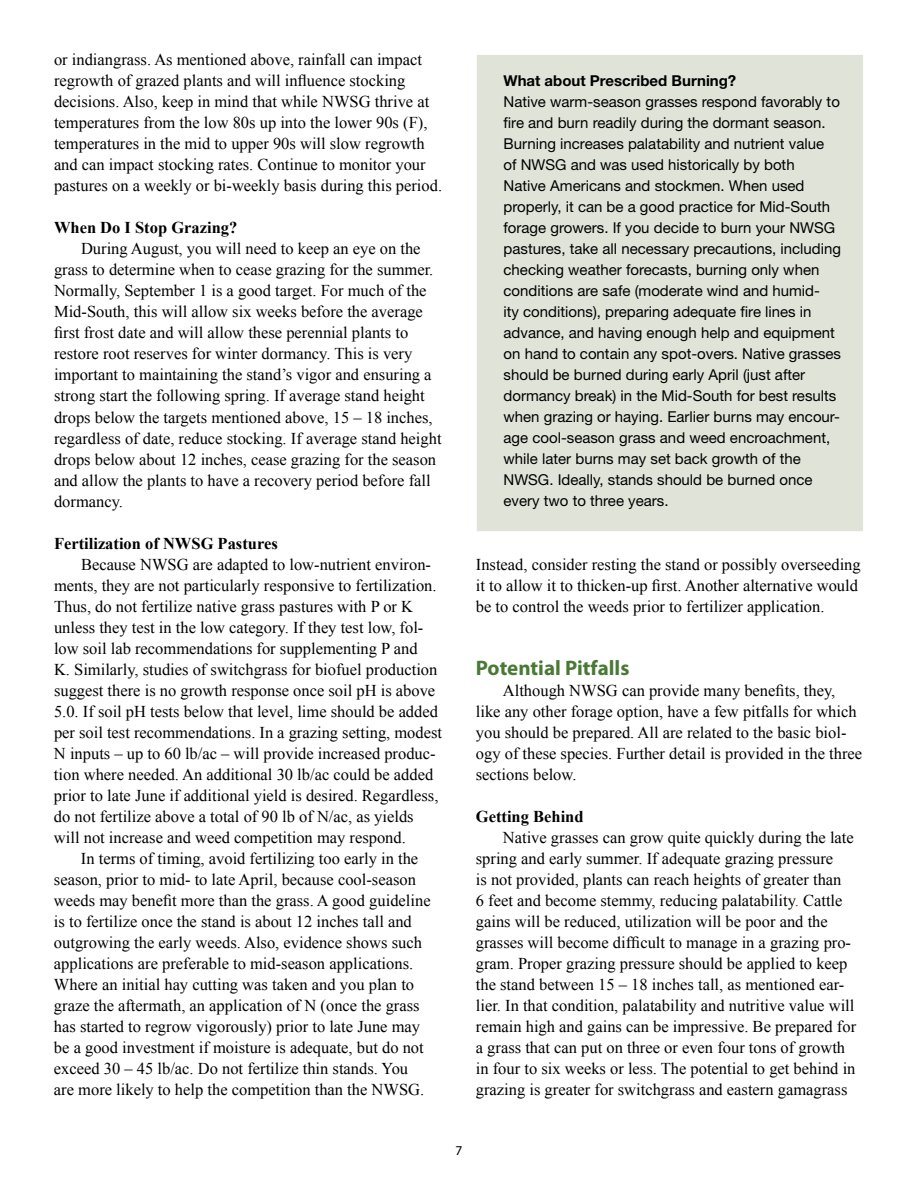
<style>
.page{position:relative;width:918px;height:1188px;background:#fff}
.page>*{position:absolute;margin:0;border:0;box-sizing:border-box;transform-origin:0 0}
.t1{font:700 21px "Myriad Pro";color:#4a7935}
.t2{font:16.5px/21px "Times New Roman";color:#000}
.t3{font:700 16.5px "Times New Roman";color:#000}
.t4{font:15px/21px "Helvetica Neue LT Std";color:#000}
.t5{font:700 15px "Helvetica Neue LT Std";color:#000}
.t6{font:13.5px "Myriad Pro";color:#000}
.s1{color:#f00}
</style>
<div class="page">
<div style="left:476px;top:54px;width:388px;height:478px;background:#e0e3d8;border:1px solid #fff"></div>
<p class="t2" style="left:54px;top:49px;width:390px">or indiangrass. As mentioned above, rainfall can impact regrowth of grazed plants and will influence stocking decisions. Also, keep in mind that while NWSG thrive at temperatures from the low 80s up into the lower 90s (F), temperatures in the mid to upper 90s will slow regrowth and can impact stocking rates. Continue to monitor your pastures on a weekly or bi-weekly basis during this period.</p>
<p class="t3" style="left:54px;top:217px;width:185px">When Do I Stop Grazing?</p>
<p class="t2" style="left:54px;top:238px;width:389px;text-indent:27px">During August, you will need to keep an eye on the grass to determine when to cease grazing for the summer.<br>Normally, September 1 is a good target. For much of the Mid-South, this will allow six weeks before the average first frost date and will allow these perennial plants to restore root reserves for winter dormancy. This is very important to maintaining the stand’s vigor and ensuring a strong start the following spring. If average stand height drops below the targets mentioned above, 15 – 18 inches, regardless of date, reduce stocking. If average stand height drops below about 12 inches, cease grazing for the season and allow the plants to have a recovery period before fall dormancy.</p>
<p class="t3" style="left:54px;top:532px;width:225px">Fertilization of NWSG Pastures</p>
<p class="t2" style="left:54px;top:553px;width:390px;text-indent:27px">Because NWSG are adapted to low-nutrient environ&shy;ments, they are not particularly responsive to fertilization.<br>Thus, do not fertilize native grass pastures with P or K unless they test in the low category. If they test low, fol&shy;low soil lab recommendations for supplementing P and<br>K. Similarly, studies of switchgrass for biofuel production suggest there is no growth response once soil pH is above 5.0. If soil pH tests below that level, lime should be added per soil test recommendations. In a grazing setting, modest N inputs – up to 60 lb/ac – will provide increased produc&shy;tion where needed. An additional 30 lb/ac could be added prior to late June if additional yield is desired. Regardless, do not fertilize above a total of 90 lb of N/ac, as yields will not increase and weed competition may respond.</p>
<p class="t2" style="left:54px;top:847px;width:378px;text-indent:27px">In terms of timing, avoid fertilizing too early in the season, prior to mid- to late April, because cool-season weeds may benefit more than the grass. A good guideline is to fertilize once the stand is about 12 inches tall and outgrowing the early weeds. Also, evidence shows such applications are preferable to mid-season applications.<br>Where an initial hay cutting was taken and you plan to graze the aftermath, an application of N (once the grass has started to regrow vigorously) prior to late June may be a good investment if moisture is adequate, but do not exceed 30 – 45 lb/ac. Do not fertilize thin stands. You are more likely to help the competition than the NWSG.</p>
<p class="t5" style="left:504px;top:71px;width:234px">What about Prescribed Burning?</p>
<p class="t4" style="left:504px;top:91px;width:339px">Native warm-season grasses respond favorably to fire and burn readily during the dormant season.<br>Burning increases palatability and nutrient value<br>of NWSG and was used historically by both<br>Native Americans and stockmen. When used properly, it can be a good practice for Mid-South forage growers. If you decide to burn your NWSG pastures, take all necessary precautions, including checking weather forecasts, burning only when conditions are safe (moderate wind and humid-<br>ity conditions), preparing adequate fire lines in advance, and having enough help and equipment on hand to contain any spot-overs. Native grasses should be burned during early April (just after dormancy break) in the Mid-South for best results when grazing or haying. Earlier burns may encour&shy;age cool-season grass and weed encroachment, while later burns may set back growth of the NWSG. Ideally, stands should be burned once every two to three years.</p>
<p class="t2" style="left:476px;top:553px;width:386px">Instead, consider resting the stand or possibly overseeding it to allow it to thicken-up first. Another alternative would be to control the weeds prior to fertilizer application.</p>
<p class="t1" style="left:476px;top:654px;width:155px">Potential Pitfalls</p>
<p class="t2" style="left:476px;top:680px;width:388px;text-indent:27px">Although NWSG can provide many benefits, they, like any other forage option, have a few pitfalls for which you should be prepared. All are related to the basic biol&shy;ogy of these species. Further detail is provided in the three sections below.</p>
<p class="t3" style="left:476px;top:805px;width:109px">Getting Behind</p>
<p class="t2" style="left:476px;top:827px;width:382px;text-indent:27px">Native grasses can grow quite quickly during the late spring and early summer. If adequate grazing pressure<br>is not provided, plants can reach heights of greater than<br>6 feet and become stemmy, reducing palatability<span class="s1">.</span> Cattle gains will be reduced, utilization will be poor and the grasses will become difficult to manage in a grazing pro&shy;gram. Proper grazing pressure should be applied to keep the stand between 15 – 18 inches tall, as mentioned ear&shy;lier. In that condition, palatability and nutritive value will remain high and gains can be impressive. Be prepared for a grass that can put on three or even four tons of growth in four to six weeks or less. The potential to get behind in grazing is greater for switchgrass and eastern gamagrass</p>
<p class="t6" style="left:456px;top:1142px;width:8px">7</p>
</div>
